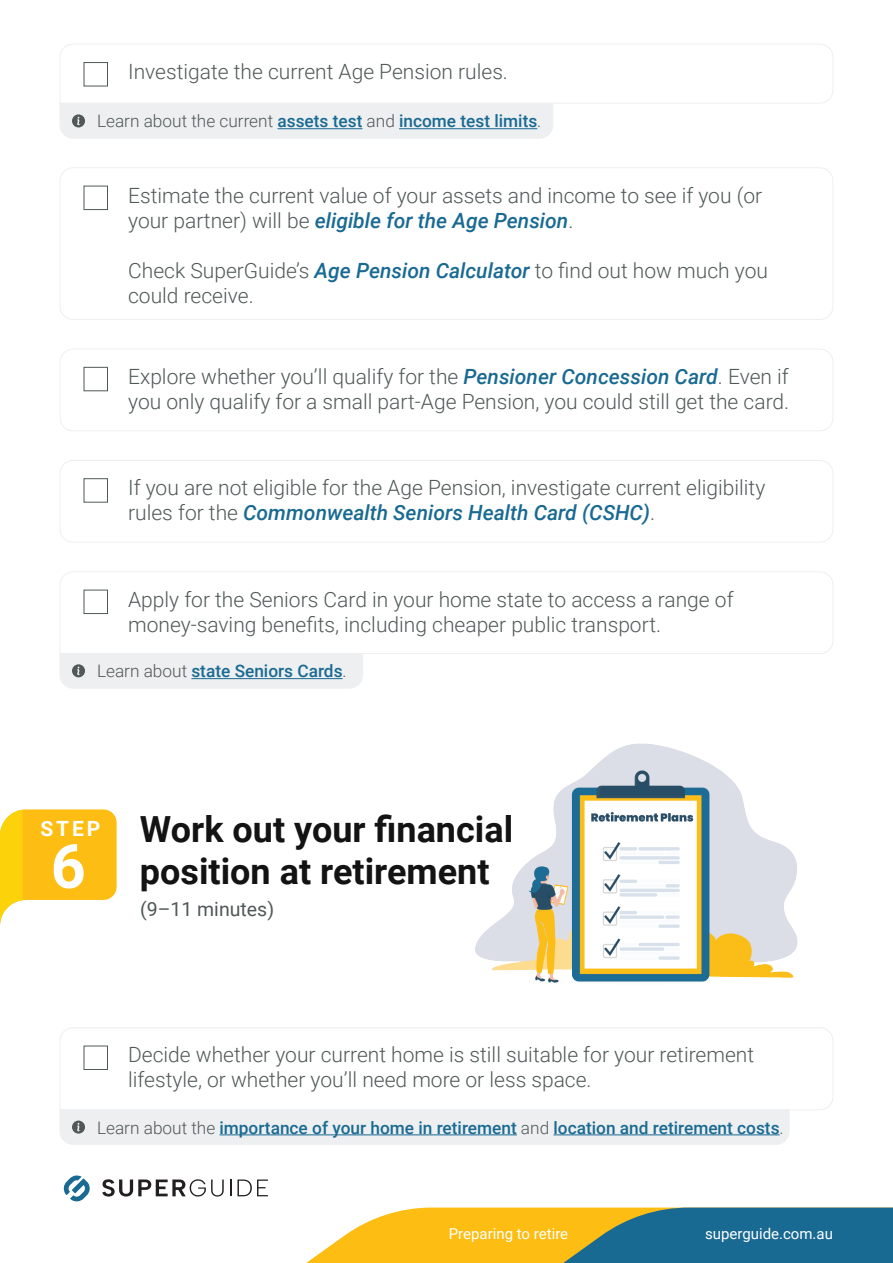
<style>
.page{position:relative;width:893px;height:1263px;background:#fff}
.page>*{position:absolute;margin:0;border:0;box-sizing:border-box;transform-origin:0 0}
.t1{font:700 61.05px "Roboto";color:#fff}
.t2{font:700 36px/42px "Roboto";color:#141313}
.t3{font:300 21px/25.2px "Roboto";color:#505858}
.t4{font:700 21px "Roboto";color:#fff}
.t5{font:19.5px "Roboto";color:#505858}
.t6{font:500 17.25px "Roboto";color:#196a93}
.t7{font:15px "Roboto";color:#fff}
.s1{font-weight:300;color:#505858}
.s2{font-weight:500;font-style:italic;color:#196a93}
</style>
<div class="page">
<svg style="left:306px;top:1207px;width:587px;height:56px;background:#8e9a64"></svg>
<svg style="left:63px;top:1175px;width:27px;height:27px"></svg>
<svg style="left:237px;top:1179px;width:31px;height:17px"></svg>
<svg style="left:102px;top:1179px;width:122px;height:18px"></svg>
<svg style="left:230px;top:1179px;width:1px;height:17px"></svg>
<svg style="left:60px;top:44px;width:773px;height:60px"></svg>
<div style="left:84px;top:62px;width:24px;height:24px;background:#fff;border:1px solid #515958"></div>
<div style="left:59px;top:103px;width:494px;height:36px;background:#edeff0"></div>
<hr style="left:277px;top:128px;width:85px;height:1px;background:#196a93">
<hr style="left:399px;top:128px;width:138px;height:1px;background:#196a93">
<div style="left:60px;top:654px;width:303px;height:35px;background:#edeff0"></div>
<hr style="left:191px;top:678px;width:152px;height:1px;background:#196a93">
<div style="left:60px;top:167px;width:773px;height:153px;border:1px solid #edeff0;border-radius:13px"></div>
<div style="left:84px;top:186px;width:24px;height:24px;background:#fff;border:1px solid #515958"></div>
<div style="left:60px;top:349px;width:773px;height:82px;border:1px solid #edeff0;border-radius:13px"></div>
<div style="left:84px;top:367px;width:24px;height:24px;background:#fff;border:1px solid #515958"></div>
<div style="left:60px;top:460px;width:773px;height:83px;border:1px solid #edeff0;border-radius:13px"></div>
<div style="left:84px;top:478px;width:24px;height:24px;background:#fff;border:1px solid #515958"></div>
<svg style="left:59px;top:571px;width:774px;height:83px"></svg>
<div style="left:84px;top:590px;width:24px;height:24px;background:#fff;border:1px solid #515958"></div>
<svg style="left:0;top:809px;width:117px;height:116px"></svg>
<svg style="left:60px;top:1027px;width:773px;height:83px"></svg>
<div style="left:84px;top:1046px;width:24px;height:24px;background:#fff;border:1px solid #515958"></div>
<div style="left:59px;top:1109px;width:731px;height:36px;background:#edeff0"></div>
<hr style="left:220px;top:1134px;width:297px;height:1px;background:#196a93">
<hr style="left:553px;top:1134px;width:227px;height:1px;background:#196a93">
<img style="left:468px;top:743px;width:339px;height:295px">
<p class="t3" style="left:128px;top:58px;width:381px">Investigate the current Age Pension rules.</p>
<p class="t6" style="left:97px;top:109px;width:446px"><span class="s1">Learn about the current</span> assets test <span class="s1">and</span> income test limits<span class="s1">.</span></p>
<p class="t3" style="left:128px;top:182px;width:635px">Estimate the current value of your assets and income to see if you (or your partner) will be <span class="s2">eligible for the Age Pension</span>.</p>
<p class="t3" style="left:128px;top:257px;width:641px">Check SuperGuide’s <span class="s2">Age Pension Calculator</span> to find out how much you could receive.</p>
<p class="t3" style="left:128px;top:363px;width:663px">Explore whether you’ll qualify for the <span class="s2">Pensioner Concession Card</span>. Even if you only qualify for a small part-Age Pension, you could still get the card.</p>
<p class="t3" style="left:128px;top:474px;width:639px">If you are not eligible for the Age Pension, investigate current eligibility rules for the <span class="s2">Commonwealth Seniors Health Card (CSHC)</span>.</p>
<p class="t3" style="left:128px;top:586px;width:607px">Apply for the Seniors Card in your home state to access a range of money-saving benefits, including cheaper public transport.</p>
<p class="t6" style="left:97px;top:659px;width:251px"><span class="s1">Learn about</span> state Seniors Cards<span class="s1">.</span></p>
<p class="t4" style="left:40px;top:814px;width:61px">STEP</p>
<h1 class="t1" style="left:51px;top:823px;width:37px">6</h1>
<h2 class="t2" style="left:140px;top:807px;width:375px">Work out your financial position at retirement</h2>
<p class="t5" style="left:140px;top:895px;width:136px">(9–11 minutes)</p>
<p class="t3" style="left:128px;top:1041px;width:627px">Decide whether your current home is still suitable for your retirement lifestyle, or whether you’ll need more or less space.</p>
<p class="t6" style="left:97px;top:1115px;width:688px"><span class="s1">Learn about the</span> importance of your home in retirement <span class="s1">and</span> location and retirement costs<span class="s1">.</span></p>
<p class="t7" style="left:449px;top:1223px;width:121px">Preparing to retire</p>
<p class="t7" style="left:705px;top:1223px;width:129px">superguide.com.au</p>
</div>
